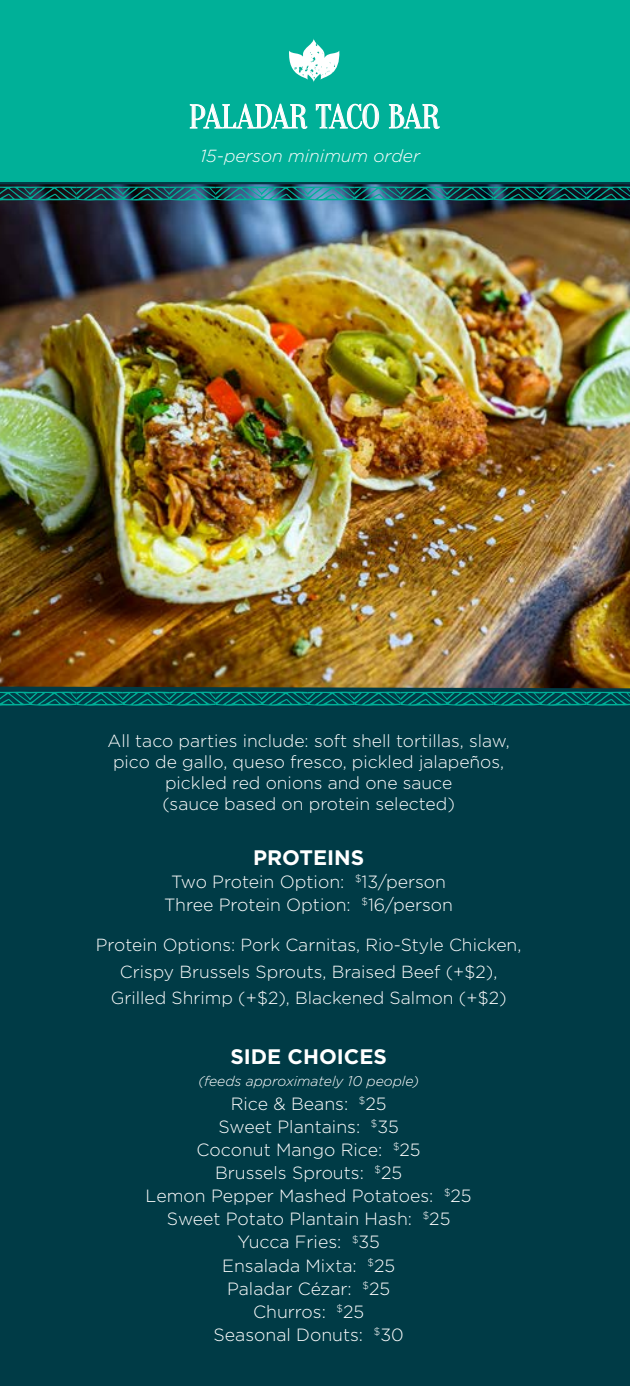
<style>
.page{position:relative;width:630px;height:1386px;background:#003b46}
.page>*{position:absolute;margin:0;border:0;box-sizing:border-box;transform-origin:0 0}
.t1{font:33.25px "Oranienbaum";letter-spacing:-.02em;color:#fff}
.t2{font:700 21px "Gotham";color:#fff}
.t3{font:300 17.68px/23.1px "Gotham HTF";color:#fff;text-align:center}
.t4{font:300 17.5px/21px "Gotham HTF";color:#fff;text-align:center}
.t5{font:italic 300 17.5px "Gotham HTF";color:#fff}
.t6{font:italic 300 14px "Gotham HTF";color:#fff}
.s1{font-size:17.5px}
</style>
<div class="page">
<img style="left:0;top:184px;width:630px;height:504px">
<div style="left:0;top:0;width:630px;height:182px;background:#00b098"></div>
<img style="left:0;top:186px;width:630px;height:15px">
<svg style="left:0;top:692px;width:630px;height:14px"></svg>
<svg style="left:189px;top:103px;width:119px;height:26px"></svg>
<svg style="left:315px;top:103px;width:64px;height:26px"></svg>
<svg style="left:388px;top:103px;width:52px;height:26px"></svg>
<svg style="left:289px;top:38px;width:51px;height:44px"></svg>
<h1 class="t1" style="left:189px;top:98px;width:252px">PALADAR TACO BAR</h1>
<p class="t5" style="left:200px;top:146px;width:221px">15-person minimum order</p>
<p class="t4" style="left:108px;top:730px;width:404px">All taco parties include: soft shell tortillas, slaw, pico de gallo, queso fresco, pickled jalapeños, pickled red onions and one sauce<br>(sauce based on protein selected)</p>
<p class="t2" style="left:253px;top:845px;width:113px">PROTEINS</p>
<p class="t3" style="left:164px;top:870px;width:290px">Two Protein Option: <sup>$</sup>13/person<br>Three Protein Option: <sup>$</sup>16/person</p>
<p class="t4" style="left:96px;top:932px;width:427px;line-height:26.2px">Protein Options: Pork Carnitas, Rio-Style Chicken,<br>Crispy Brussels Sprouts, Braised Beef (+$2),<br>Grilled Shrimp (+$2), Blackened Salmon (+$2)</p>
<p class="t2" style="left:230px;top:1044px;width:158px">SIDE CHOICES</p>
<p class="t6" style="left:198px;top:1074px;width:222px">(feeds approximately 10 people)</p>
<p class="t3" style="left:146px;top:1092px;width:328px">Rice &amp; Beans: <sup>$</sup>25<br>Sweet Plantains: <sup>$</sup>35<br>Coconut Mango Rice: <sup>$</sup>25<br>Brussels Sprouts: <sup>$</sup>25<br>Lemon Pepper Mashed Potatoes: <sup>$</sup>25<br>Sweet Potato Plantain Hash: <sup>$</sup>25<br>Yucca Fries: <sup>$</sup>35<br>Ensalada Mixta: <sup>$</sup>25<br>Paladar C<span class="s1">é</span>zar: <sup>$</sup>25<br>Churros: <sup>$</sup>25<br>Seasonal Donuts: <sup>$</sup>30</p>
</div>
